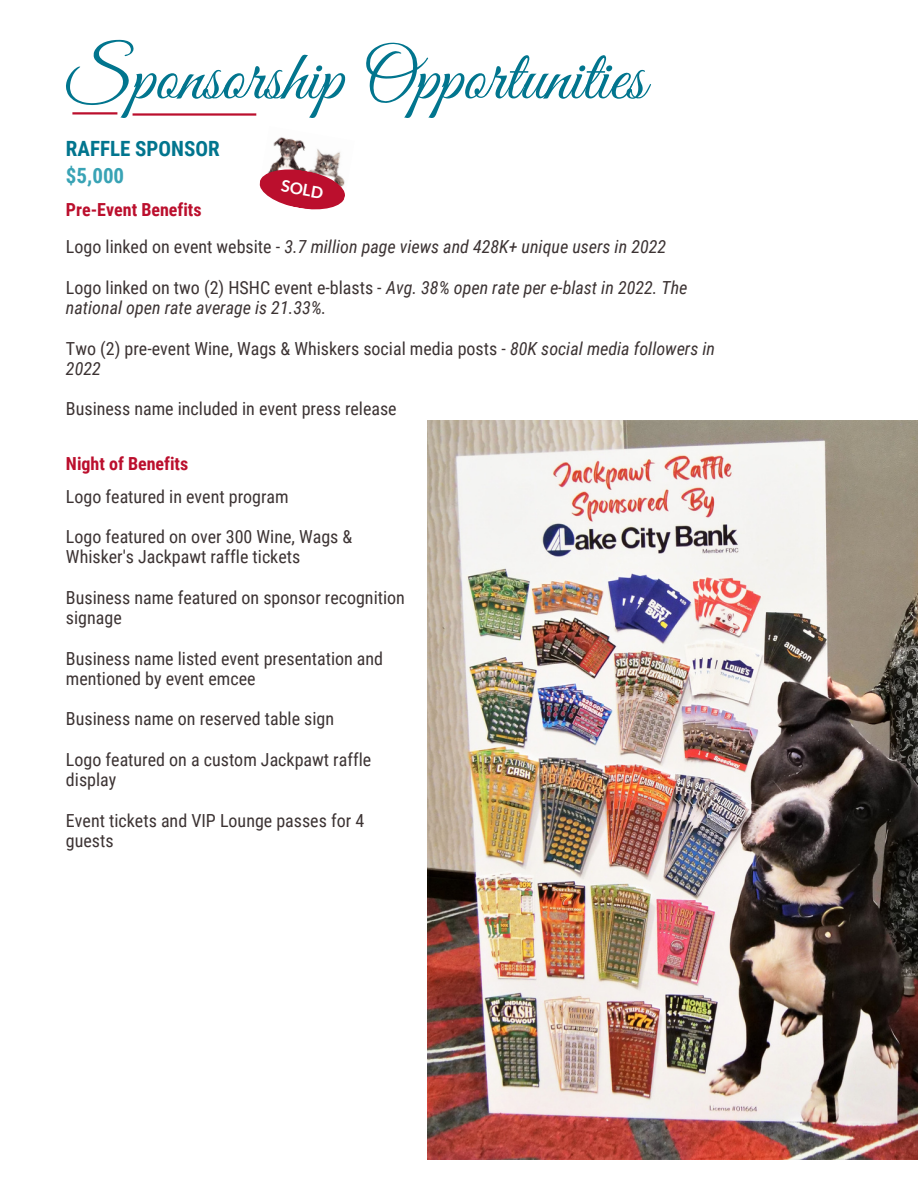
<style>
.page{position:relative;width:918px;height:1188px;background:#fff}
.page>*{position:absolute;margin:0;border:0;box-sizing:border-box;transform-origin:0 0}
.t1{font:72px "Great Vibes";color:#01758e}
.t2{font:700 21px "Roboto Condensed";color:#01758e}
.t3{font:700 21px "Roboto Condensed";color:#39a3b5}
.t4{font:18px/20.2px "Roboto Condensed";color:#3c3333}
.t5{font:italic 18px/20.2px "Roboto Condensed";color:#3c3333}
.t6{font:700 18px "Roboto Condensed";color:#bb0f2d}
.t7{font:700 16.2px "Lato";color:#fff}
.s1{font-style:normal}
.s2{font-style:italic}
</style>
<div class="page">
<hr style="left:72px;top:112px;width:45px;height:3px;background:#bb0f2d">
<hr style="left:133px;top:113px;width:123px;height:3px;background:#bb0f2d">
<img style="left:428px;top:420px;width:490px;height:739px">
<img style="left:270px;top:137px;width:71px;height:30px">
<svg style="left:259px;top:167px;width:86px;height:43px"></svg>
<h1 class="t1" style="left:66px;top:37px;width:581px">Sponsorship Opportunities</h1>
<p class="t2" style="left:66px;top:137px;width:155px">RAFFLE SPONSOR</p>
<p class="t3" style="left:66px;top:164px;width:60px">$5,000</p>
<p class="t6" style="left:66px;top:200px;width:137px">Pre-Event Benefits</p>
<p class="t7" style="left:283px;top:176px;width:44px;rotate:10deg">SOLD</p>
<p class="t5" style="left:66px;top:237px;width:602px"><span class="s1">Logo linked on event website -</span> 3.7 million page views and 428K+ unique users in 2022</p>
<p class="t5" style="left:66px;top:277px;width:623px"><span class="s1">Logo linked on two (2) HSHC event e-blasts -</span> Avg. 38% open rate per e-blast in 2022. The national open rate average is 21.33%.</p>
<p class="t4" style="left:66px;top:338px;width:651px">Two (2) pre-event Wine, Wags &amp; Whiskers social media posts - <span class="s2">80K social media followers in<br>2022</span></p>
<p class="t4" style="left:66px;top:399px;width:332px">Business name included in event press release</p>
<p class="t6" style="left:66px;top:453px;width:124px">Night of Benefits</p>
<p class="t4" style="left:66px;top:486px;width:224px">Logo featured in event program</p>
<p class="t4" style="left:66px;top:527px;width:288px">Logo featured on over 300 Wine, Wags &amp;<br>Whisker's Jackpawt raffle tickets</p>
<p class="t4" style="left:66px;top:587px;width:340px">Business name featured on sponsor recognition signage</p>
<p class="t4" style="left:66px;top:648px;width:319px">Business name listed event presentation and mentioned by event emcee</p>
<p class="t4" style="left:66px;top:709px;width:270px">Business name on reserved table sign</p>
<p class="t4" style="left:66px;top:749px;width:307px">Logo featured on a custom Jackpawt raffle display</p>
<p class="t4" style="left:66px;top:810px;width:300px">Event tickets and VIP Lounge passes for 4 guests</p>
</div>
